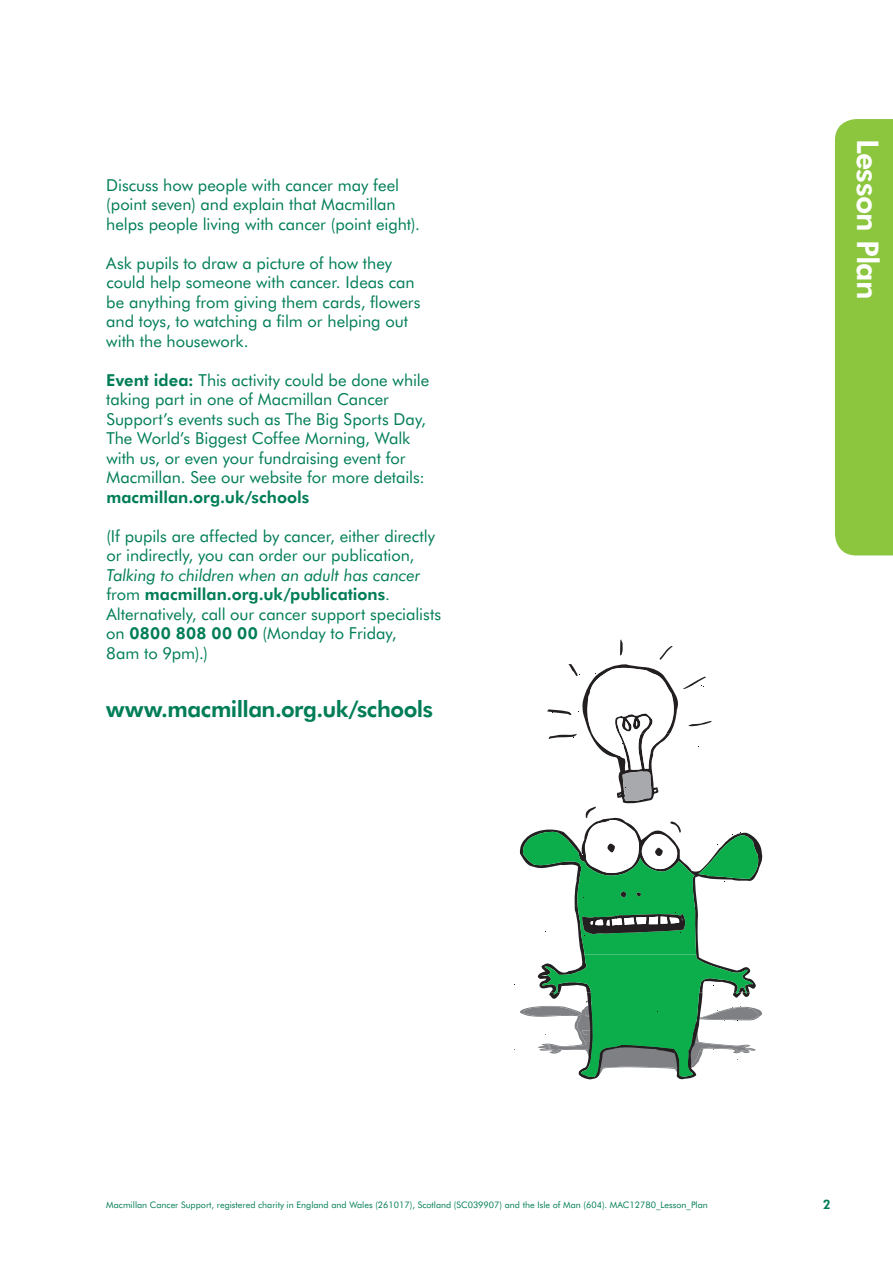
<style>
.page{position:relative;width:893px;height:1263px;background:#fff}
.page>*{position:absolute;margin:0;border:0;box-sizing:border-box;transform-origin:0 0}
.t1{font:800 30px "Futura BT";letter-spacing:-.025em;color:#fff}
.t2{font:800 22.5px "Futura BT";letter-spacing:-.02em;color:#007d57}
.t3{font:16.5px/19.5px "Futura BT";letter-spacing:-.005em;color:#007d57}
.t4{font:800 16.5px "Futura BT";color:#007d57}
.t5{font:800 13.05px "Futura BT";color:#007d57}
.t6{font:9px "Futura BT";color:#007d57}
.s1{font-weight:800}
.s2{font-style:italic}
</style>
<div class="page">
<div style="left:835px;top:119px;width:58px;height:436px;background:#8bc63e"></div>
<svg style="left:514px;top:639px;width:248px;height:440px"></svg>
<p class="t3" style="left:106px;top:175px;width:315px">Discuss how people with cancer may feel (point seven) and explain that Macmillan helps people living with cancer (point eight).</p>
<p class="t3" style="left:106px;top:253px;width:316px">Ask pupils to draw a picture of how they could help someone with cancer. Ideas can be anything from giving them cards, flowers and toys, to watching a film or helping out with the housework.</p>
<p class="t3" style="left:106px;top:370px;width:324px"><span class="s1">Event idea:</span> This activity could be done while taking part in one of Macmillan Cancer Support’s events such as The Big Sports Day, The World’s Biggest Coffee Morning, Walk with us, or even your fundraising event for Macmillan. See our website for more details:</p>
<p class="t4" style="left:106px;top:487px;width:205px">macmillan.org.uk/schools</p>
<p class="t3" style="left:106px;top:526px;width:330px">(If pupils are affected by cancer, either directly or indirectly, you can order our publication,</p>
<p class="t3" style="left:106px;top:565px;width:336px"><span class="s2">Talking to children when an adult has cancer </span>from <span class="s1">macmillan.org.uk/publications</span>.<br>Alternatively, call our cancer support specialists on <span class="s1">0800 808 00 00</span> (Monday to Friday,<br>8am to 9pm).)</p>
<h2 class="t2" style="left:106px;top:695px;width:328px">www.macmillan.org.uk/schools</h2>
<h1 class="t1" style="left:886px;top:139px;width:163px;rotate:90deg">Lesson Plan</h1>
<p class="t6" style="left:106px;top:1199px;width:603px">Macmillan Cancer Support, registered charity in England and Wales (261017), Scotland (SC039907) and the Isle of Man (604). MAC12780_Lesson_Plan</p>
<p class="t5" style="left:823px;top:1196px;width:9px">2</p>
</div>
